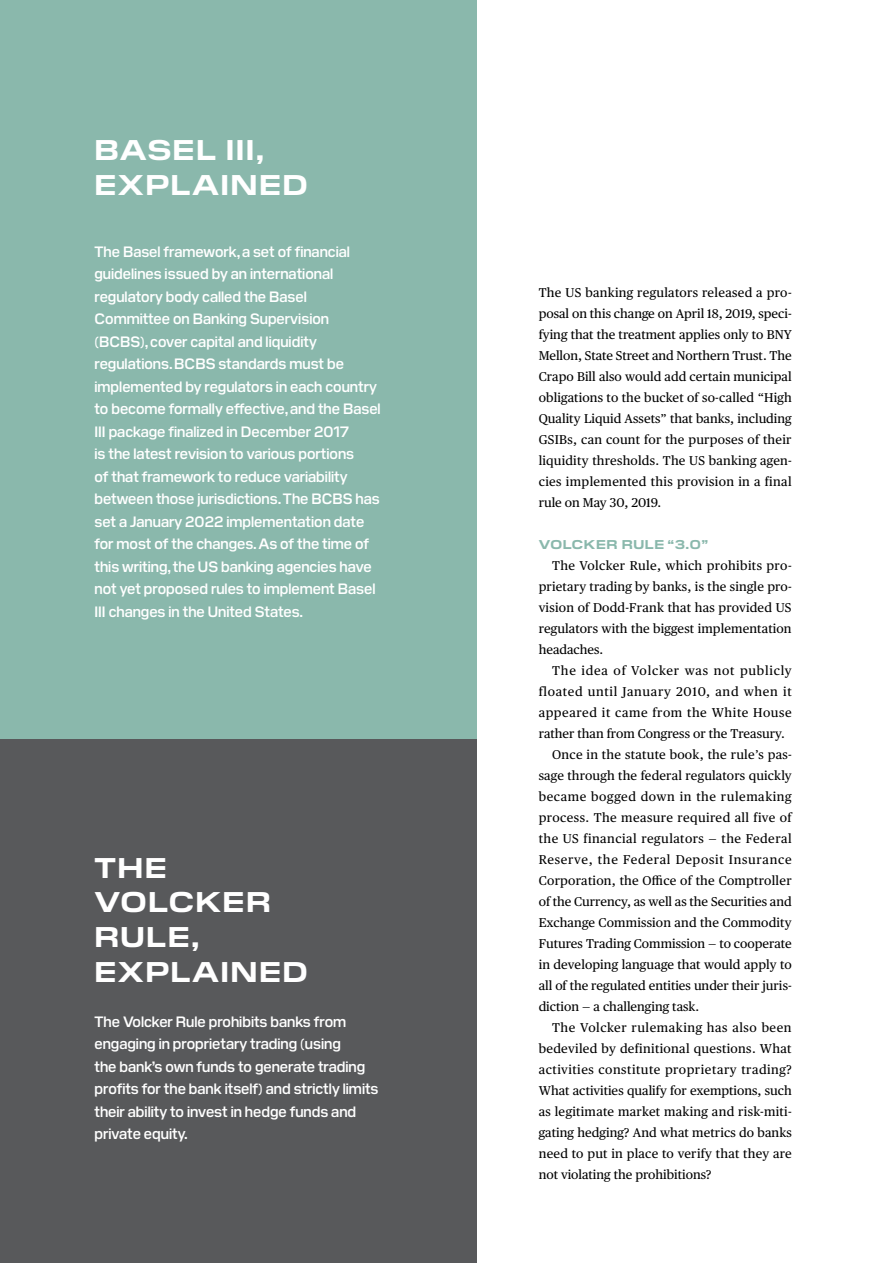
<style>
.page{position:relative;width:893px;height:1263px;background:#fff}
.page>*{position:absolute;margin:0;border:0;box-sizing:border-box;transform-origin:0 0}
._01_-_Suheaders{font:700 28.5px/34.5px "Pilat Wide";letter-spacing:.05em;color:#fff}
._01_-_Body_Justified{font:600 15px/22.5px "Pilat";color:#fff}
._01_-_Body_Justified-2{font:12.75px/21px "Publico Text";letter-spacing:.005em;color:#000;text-align:justify}
._01_-_Suheaders-2{font:700 12.75px "Pilat Wide";letter-spacing:.05em;color:#8ab8ac}
</style>
<div class="page">
<div style="left:0;top:728px;width:477px;height:535px;background:#58595b"></div>
<div style="left:0;top:0;width:477px;height:738px;background:#8ab8ac"></div>
<p class="_01_-_Suheaders" style="left:94px;top:130px;width:215px">BASEL III,<br>EXPLAINED</p>
<p class="_01_-_Body_Justified" style="left:94px;top:239px;width:288px">The Basel framework, a set of financial guidelines issued by an international regulatory body called the Basel Committee on Banking Supervision (BCBS), cover capital and liquidity regulations. BCBS standards must be implemented by regulators in each country to become formally effective, and the Basel III package finalized in December 2017<br>is the latest revision to various portions<br>of that framework to reduce variability between those jurisdictions. The BCBS has set a January 2022 implementation date for most of the changes. As of the time of this writing, the US banking agencies have not yet proposed rules to implement Basel III changes in the United States.</p>
<p class="_01_-_Suheaders" style="left:94px;top:848px;width:215px">THE<br>VOLCKER<br>RULE,<br>EXPLAINED</p>
<p class="_01_-_Body_Justified" style="left:94px;top:1009px;width:286px">The Volcker Rule prohibits banks from engaging in proprietary trading (using<br>the bank’s own funds to generate trading profits for the bank itself) and strictly limits their ability to invest in hedge funds and private equity.</p>
<p class="_01_-_Body_Justified-2" style="left:539px;top:281px;width:255px">The US banking regulators released a pro&shy;posal on this change on April 18, 2019, speci&shy;fying that the treatment applies only to BNY Mellon, State Street and Northern Trust. The Crapo Bill also would add certain municipal obligations to the bucket of so-called “High Quality Liquid Assets” that banks, including GSIBs, can count for the purposes of their liquidity thresholds. The US banking agen&shy;cies implemented this provision in a final rule on May 30, 2019.</p>
<p class="_01_-_Suheaders-2" style="left:539px;top:535px;width:171px">VOLCKER RULE “3.0”</p>
<p class="_01_-_Body_Justified-2" style="left:539px;top:554px;width:254px;text-indent:14px">The Volcker Rule, which prohibits pro&shy;prietary trading by banks, is the single pro&shy;vision of Dodd-Frank that has provided US regulators with the biggest implementation headaches.</p>
<p class="_01_-_Body_Justified-2" style="left:539px;top:659px;width:255px;text-indent:14px">The idea of Volcker was not publicly floated until January 2010, and when it appeared it came from the White House rather than from Congress or the Treasury.</p>
<p class="_01_-_Body_Justified-2" style="left:539px;top:743px;width:255px;text-indent:14px">Once in the statute book, the rule’s pas&shy;sage through the federal regulators quickly became bogged down in the rulemaking process. The measure required all five of the US financial regulators — the Federal Reserve, the Federal Deposit Insurance Corporation, the Office of the Comptroller of the Currency, as well as the Securities and Exchange Commission and the Commodity Futures Trading Commission — to cooperate in developing language that would apply to all of the regulated entities under their juris&shy;diction — a challenging task.</p>
<p class="_01_-_Body_Justified-2" style="left:539px;top:1016px;width:255px;text-indent:14px">The Volcker rulemaking has also been bedeviled by definitional questions. What activities constitute proprietary trading?<br>What activities qualify for exemptions, such as legitimate market making and risk-miti&shy;gating hedging? And what metrics do banks need to put in place to verify that they are not violating the prohibitions?</p>
</div>
